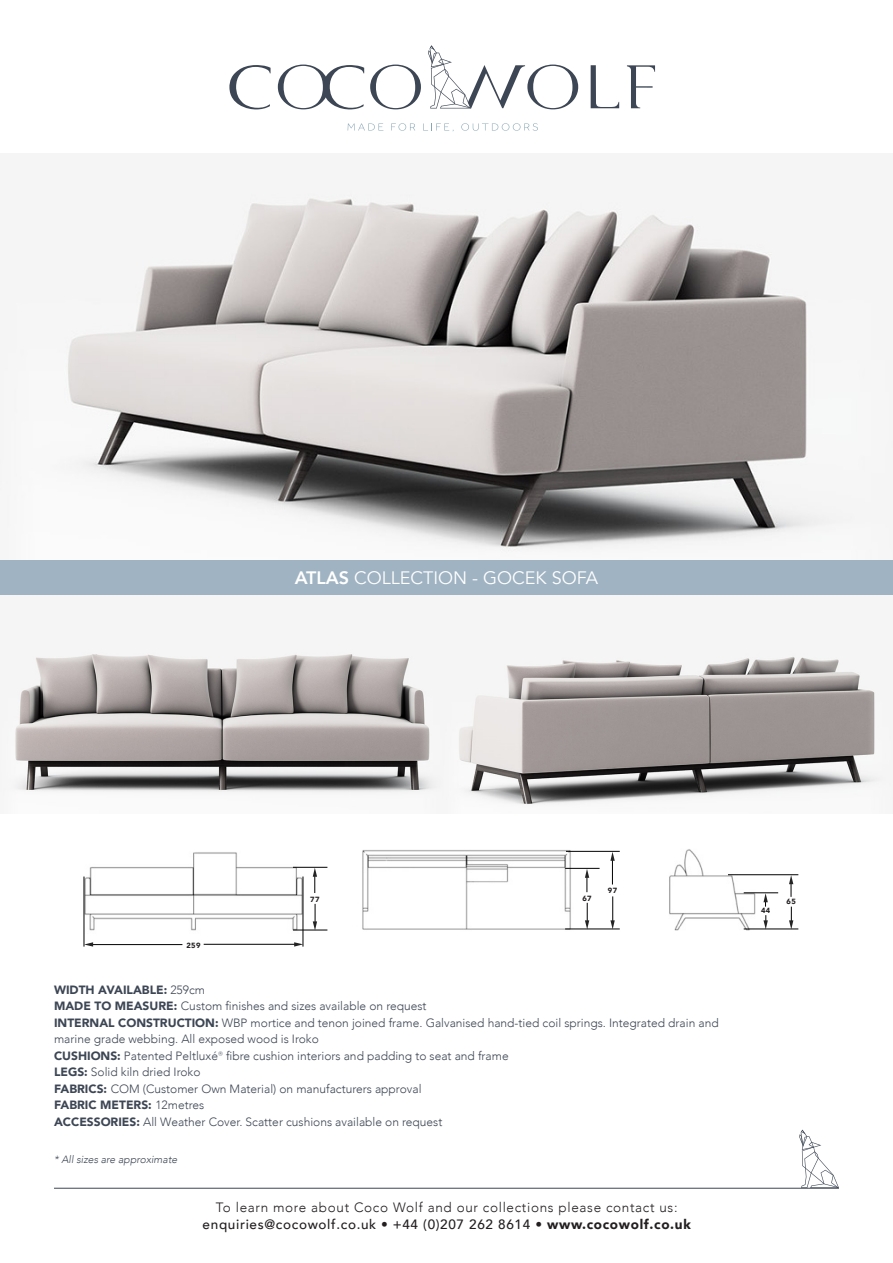
<style>
.page{position:relative;width:893px;height:1263px;background:#fff}
.page>*{position:absolute;margin:0;border:0;box-sizing:border-box;transform-origin:0 0}
.t1{font:18px "Avenir";color:#fff}
.t2{font:300 13.5px/16.2px "Avenir";letter-spacing:.05em;color:#231f20;text-align:center}
.t3{font:300 12px/16.5px "Avenir";color:#3d4654}
.t4{font:900 12px "Avenir";color:#3d4654}
.t5{font:italic 300 10.5px "Avenir";color:#3d4654}
.t6{font:900 10.5px "Avenir";color:#000}
.t7{font:900 7.5px "Avenir";letter-spacing:.05em;color:#231f20}
.s1{font-weight:800}
.s2{font-weight:900}
.s3{font-family:"Gotham"}
.s4{font-weight:300}
.s5{font-weight:500}
</style>
<div class="page">
<hr style="left:54px;top:1188px;width:785px;height:1px;background:#3d4654">
<svg style="left:799px;top:1130px;width:40px;height:58px"></svg>
<svg style="left:370px;top:65px;width:51px;height:44px"></svg>
<svg style="left:591px;top:65px;width:28px;height:43px"></svg>
<svg style="left:627px;top:65px;width:28px;height:43px"></svg>
<svg style="left:229px;top:65px;width:42px;height:44px"></svg>
<svg style="left:278px;top:65px;width:86px;height:44px"></svg>
<svg style="left:348px;top:123px;width:35px;height:8px"></svg>
<svg style="left:391px;top:123px;width:24px;height:8px"></svg>
<svg style="left:423px;top:123px;width:31px;height:8px"></svg>
<svg style="left:461px;top:123px;width:77px;height:8px"></svg>
<svg style="left:428px;top:45px;width:150px;height:64px"></svg>
<img style="left:0;top:190px;width:893px;height:361px">
<img style="left:0;top:594px;width:893px;height:211px">
<div style="left:0;top:560px;width:893px;height:34px;background:#a0b3c2"></div>
<img style="left:83px;top:852px;width:222px;height:81px">
<img style="left:362px;top:850px;width:211px;height:80px">
<img style="left:669px;top:849px;width:88px;height:82px">
<hr style="left:303px;top:876px;width:1px;height:70px;background:#000">
<hr style="left:84px;top:876px;width:1px;height:70px;background:#000">
<hr style="left:91px;top:944px;width:91px;height:1px;background:#000">
<svg style="left:84px;top:942px;width:9px;height:4px"></svg>
<hr style="left:204px;top:944px;width:92px;height:1px;background:#000">
<svg style="left:294px;top:942px;width:9px;height:4px"></svg>
<hr style="left:293px;top:930px;width:34px;height:1px;background:#000">
<hr style="left:293px;top:867px;width:34px;height:1px;background:#000">
<svg style="left:313px;top:868px;width:4px;height:25px"></svg>
<svg style="left:313px;top:904px;width:4px;height:26px"></svg>
<hr style="left:565px;top:868px;width:35px;height:1px;background:#000">
<svg style="left:585px;top:869px;width:4px;height:23px"></svg>
<svg style="left:585px;top:903px;width:4px;height:26px"></svg>
<hr style="left:565px;top:929px;width:55px;height:1px;background:#000">
<hr style="left:566px;top:851px;width:54px;height:1px;background:#000">
<svg style="left:610px;top:852px;width:5px;height:32px"></svg>
<svg style="left:610px;top:896px;width:5px;height:33px"></svg>
<hr style="left:744px;top:892px;width:34px;height:1px;background:#000">
<svg style="left:763px;top:893px;width:5px;height:14px"></svg>
<svg style="left:763px;top:915px;width:5px;height:14px"></svg>
<hr style="left:744px;top:929px;width:54px;height:1px;background:#000">
<hr style="left:728px;top:874px;width:70px;height:1px;background:#000">
<svg style="left:789px;top:875px;width:4px;height:22px"></svg>
<svg style="left:789px;top:907px;width:4px;height:22px"></svg>
<p class="t1" style="left:295px;top:567px;width:305px"><span class="s1">ATLAS</span> COLLECTION - GOCEK SOFA</p>
<p class="t6" style="left:181px;top:935px;width:26px">2540</p>
<p class="t7" style="left:186px;top:938px;width:16px">259</p>
<p class="t6" style="left:308px;top:886px;width:20px">891</p>
<p class="t7" style="left:310px;top:892px;width:11px">77</p>
<p class="t7" style="left:582px;top:891px;width:11px">67</p>
<p class="t6" style="left:576px;top:891px;width:20px">748</p>
<p class="t7" style="left:608px;top:884px;width:11px">97</p>
<p class="t3" style="left:54px;top:981px;width:374px"><span class="s2">WIDTH AVAILABLE:</span> 259cm<br><span class="s2">MADE TO MEASURE:</span> Custom finishes and sizes available on request</p>
<p class="t3" style="left:54px;top:1014px;width:666px"><span class="s2">INTERNAL CONSTRUCTION:</span> WBP mortice and tenon joined frame. Galvanised hand-tied coil springs. Integrated drain and marine grade webbing. All exposed wood is Iroko</p>
<p class="t3" style="left:54px;top:1047px;width:456px"><span class="s2">CUSHIONS:</span> Patented Peltluxé<span class="s3">®</span> fibre cushion interiors and padding to seat and frame</p>
<p class="t3" style="left:54px;top:1064px;width:148px"><span class="s2">LEGS:</span> Solid kiln dried Iroko</p>
<p class="t3" style="left:54px;top:1080px;width:369px"><span class="s2">FABRICS:</span> COM (Customer Own Material) on manufacturers approval</p>
<p class="t4" style="left:54px;top:1095px;width:152px">FABRIC METERS: <span class="s4">12metres</span></p>
<p class="t3" style="left:54px;top:1113px;width:390px"><span class="s2">ACCESSORIES:</span> All Weather Cover. Scatter cushions available on request</p>
<p class="t5" style="left:54px;top:1153px;width:125px">* All sizes are approximate</p>
<p class="t2" style="left:203px;top:1199px;width:490px">To learn more about Coco Wolf and our collections please contact us: <span class="s5">enquiries@cocowolf.co.uk</span> • <span class="s5">+44 (0)207 262 8614 •</span> <span class="s2">www.cocowolf.co.uk</span></p>
<p class="t7" style="left:786px;top:895px;width:11px">65</p>
<p class="t7" style="left:761px;top:904px;width:11px">44</p>
<p class="t6" style="left:763px;top:904px;width:20px">400</p>
</div>
